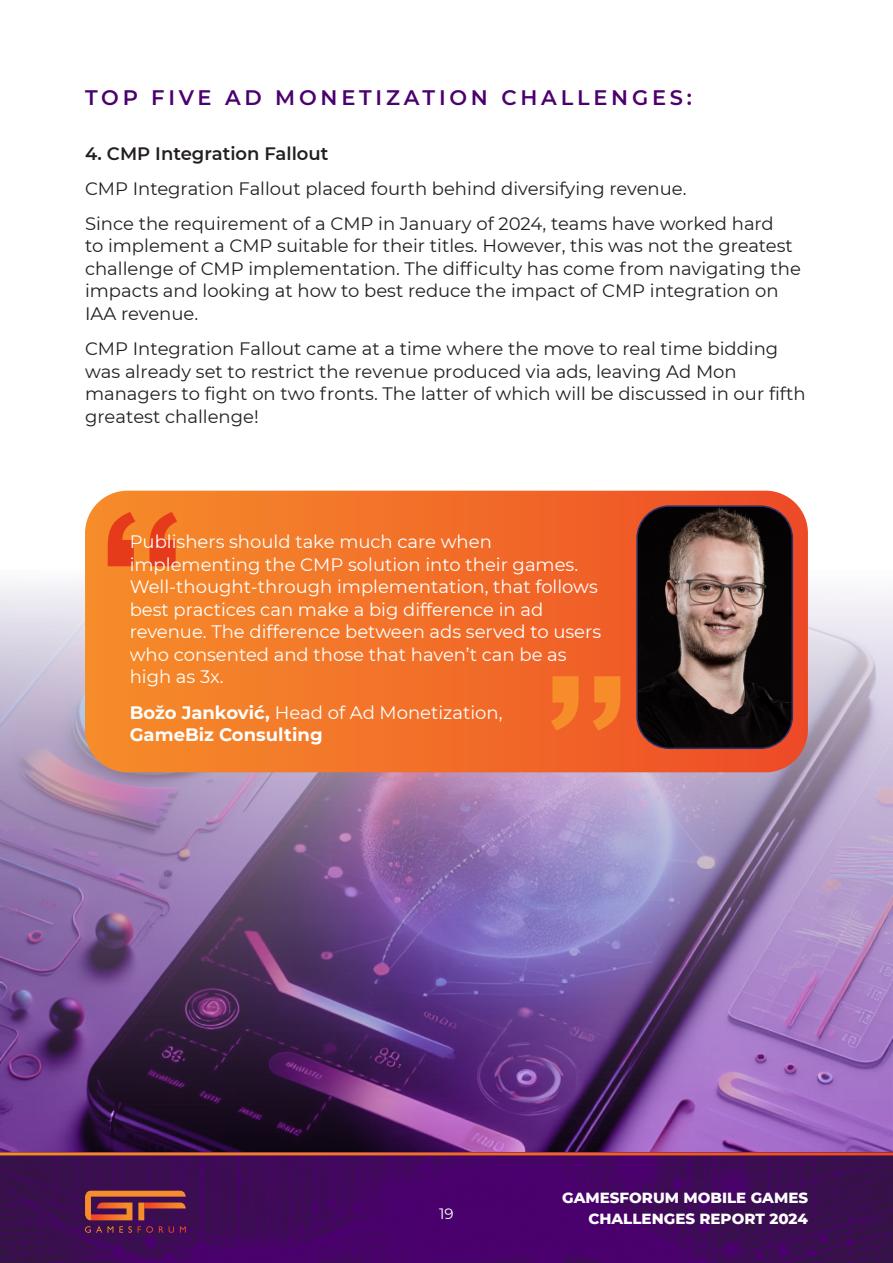
<style>
.page{position:relative;width:893px;height:1263px;background:#fff}
.page>*{position:absolute;margin:0;border:0;box-sizing:border-box;transform-origin:0 0}
.t1{font:500 198px "Alright Sans";color:#e63b1a}
.t2{font:500 198px "Alright Sans";color:#f68c2a}
.t3{font:600 21px "Montserrat";letter-spacing:.18em;color:#4b006e}
.t4{font:18px/22.5px "Montserrat";color:#231f20}
.t5{font:18px/22.5px "Montserrat";color:#fff}
.t6{font:700 18px/22.5px "Montserrat";color:#fff}
.t7{font:600 18px "Montserrat";color:#231f20}
.t8{font:800 15px/21px "Montserrat";color:#fff;text-align:right}
.t9{font:15px "Montserrat";color:#fff}
.s1{font-weight:400}
</style>
<div class="page">
<img style="left:0;top:584px;width:893px;height:568px">
<img style="left:0;top:1155px;width:893px;height:108px">
<svg style="left:85px;top:1226px;width:17px;height:7px"></svg>
<svg style="left:108px;top:1226px;width:5px;height:7px"></svg>
<svg style="left:119px;top:1226px;width:13px;height:7px"></svg>
<svg style="left:138px;top:1226px;width:15px;height:7px"></svg>
<svg style="left:159px;top:1226px;width:15px;height:7px"></svg>
<svg style="left:180px;top:1226px;width:6px;height:7px"></svg>
<svg style="left:85px;top:1191px;width:101px;height:29px;background:#99463d"></svg>
<svg style="left:85px;top:491px;width:723px;height:281px;background:#f2732a"></svg>
<img style="left:637px;top:506px;width:155px;height:242px">
<div style="left:636px;top:505px;width:157px;height:244px;border:2px solid #292f68;border-radius:32px"></div>
<p class="t3" style="left:85px;top:83px;width:608px">TOP FIVE AD MONETIZATION CHALLENGES:</p>
<p class="t7" style="left:85px;top:141px;width:245px">4. CMP Integration Fallout</p>
<p class="t4" style="left:85px;top:171px;width:690px;line-height:34.3px">CMP Integration Fallout placed fourth behind diversifying revenue.<br>Since the requirement of a CMP in January of 2024, teams have worked hard</p>
<p class="t4" style="left:85px;top:234px;width:717px">to implement a CMP suitable for their titles. However, this was not the greatest challenge of CMP implementation. The difficulty has come from navigating the impacts and looking at how to best reduce the impact of CMP integration on IAA revenue.</p>
<p class="t4" style="left:85px;top:337px;width:722px">CMP Integration Fallout came at a time where the move to real time bidding was already set to restrict the revenue produced via ads, leaving Ad Mon managers to fight on two fronts. The latter of which will be discussed in our fifth greatest challenge!</p>
<p class="t1" style="left:98px;top:446px;width:89px">“</p>
<p class="t5" style="left:130px;top:530px;width:470px">Publishers should take much care when implementing the CMP solution into their games.<br>Well-thought-through implementation, that follows best practices can make a big difference in ad</p>
<p class="t5" style="left:130px;top:620px;width:473px">revenue. The difference between ads served to users who consented and those that haven’t can be as high as 3x.</p>
<p class="t6" style="left:130px;top:700px;width:374px">Božo Janković, <span class="s1">Head of Ad Monetization,<br></span>GameBiz Consulting</p>
<p class="t2" style="left:630px;top:797px;width:89px;rotate:-180deg">“</p>
<p class="t9" style="left:439px;top:1203px;width:16px">19</p>
<p class="t8" style="left:562px;top:1186px;width:247px">GAMESFORUM MOBILE GAMES<br>CHALLENGES REPORT 2024</p>
</div>
